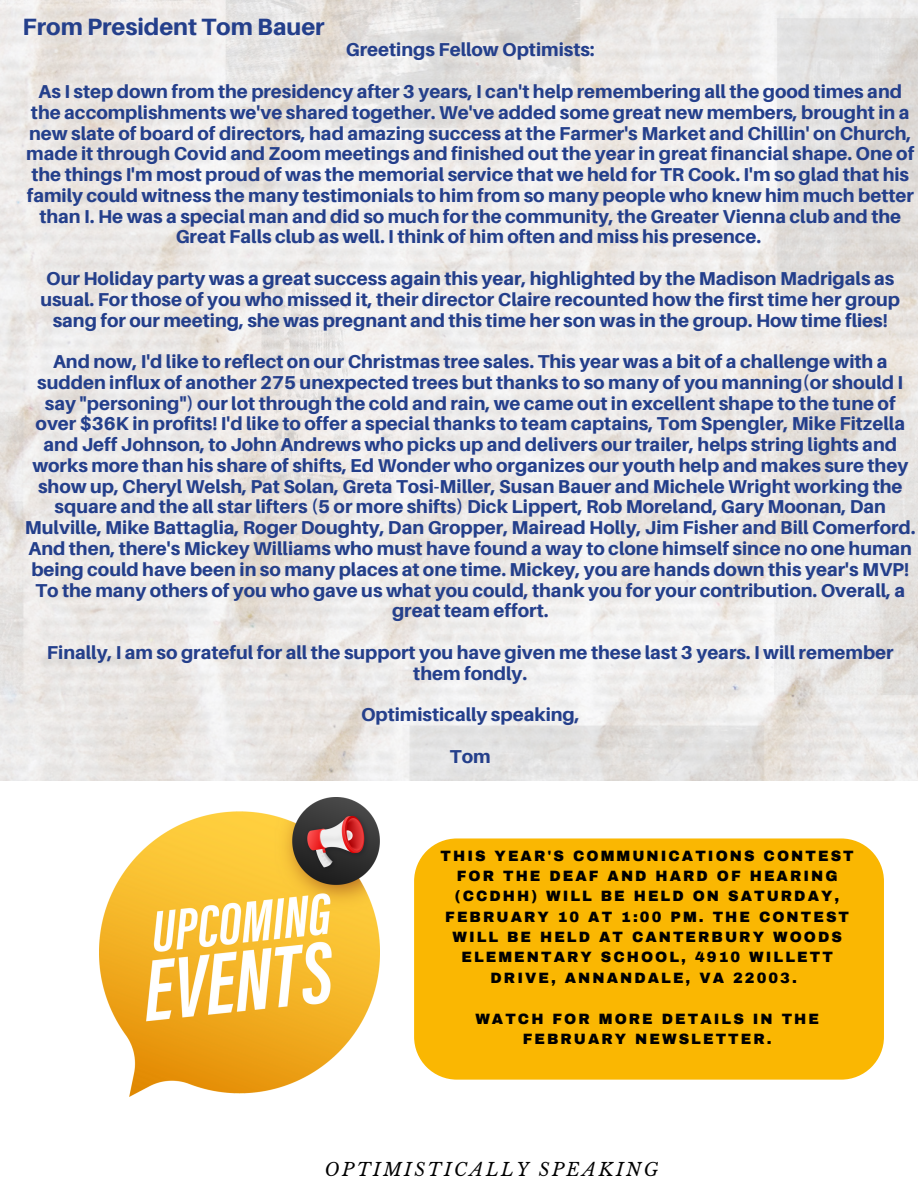
<style>
.page{position:relative;width:918px;height:1188px;background:#fff}
.page>*{position:absolute;margin:0;border:0;box-sizing:border-box;transform-origin:0 0}
.t1{font:800 23.55px "Aileron";color:#243f8b}
.t2{font:800 18.6px/20.9px "Aileron";color:#243f8b;text-align:center}
.t3{font:italic 18px "Libre Baskerville";letter-spacing:.14em;color:#000}
.t4{font:900 14.55px/20.4px "Archivo";letter-spacing:.14em;color:#000;text-align:center}
</style>
<div class="page">
<img style="left:0;top:0;width:918px;height:781px">
<img style="left:99px;top:797px;width:281px;height:300px">
<div style="left:414px;top:838px;width:470px;height:242px;background:#fab702"></div>
<p class="t1" style="left:23px;top:12px;width:303px">From President Tom Bauer</p>
<p class="t2" style="left:346px;top:39px;width:250px">Greetings Fellow Optimists:</p>
<p class="t2" style="left:26px;top:81px;width:890px">As I step down from the presidency after 3 years, I can't help remembering all the good times and the accomplishments we've shared together. We've added some great new members, brought in a new slate of board of directors, had amazing success at the Farmer's Market and Chillin' on Church, made it through Covid and Zoom meetings and finished out the year in great financial shape. One of the things I'm most proud of was the memorial service that we held for TR Cook. I'm so glad that his family could witness the many testimonials to him from so many people who knew him much better than I. He was a special man and did so much for the community, the Greater Vienna club and the Great Falls club as well. I think of him often and miss his presence.</p>
<p class="t2" style="left:40px;top:268px;width:861px">Our Holiday party was a great success again this year, highlighted by the Madison Madrigals as usual. For those of you who missed it, their director Claire recounted how the first time her group sang for our meeting, she was pregnant and this time her son was in the group. How time flies!</p>
<p class="t2" style="left:25px;top:351px;width:892px">And now, I'd like to reflect on our Christmas tree sales. This year was a bit of a challenge with a sudden influx of another 275 unexpected trees but thanks to so many of you manning(or should I say "personing") our lot through the cold and rain, we came out in excellent shape to the tune of over $36K in profits! I'd like to offer a special thanks to team captains, Tom Spengler, Mike Fitzella and Jeff Johnson, to John Andrews who picks up and delivers our trailer, helps string lights and works more than his share of shifts, Ed Wonder who organizes our youth help and makes sure they show up, Cheryl Welsh, Pat Solan, Greta Tosi-Miller, Susan Bauer and Michele Wright working the square and the all star lifters (5 or more shifts) Dick Lippert, Rob Moreland, Gary Moonan, Dan Mulville, Mike Battaglia, Roger Doughty, Dan Gropper, Mairead Holly, Jim Fisher and Bill Comerford.<br>And then, there's Mickey Williams who must have found a way to clone himself since no one human being could have been in so many places at one time. Mickey, you are hands down this year's MVP!<br>To the many others of you who gave us what you could, thank you for your contribution. Overall, a great team effort.</p>
<p class="t2" style="left:47px;top:642px;width:848px">Finally, I am so grateful for all the support you have given me these last 3 years. I will remember them fondly.</p>
<p class="t2" style="left:361px;top:704px;width:220px">Optimistically speaking,</p>
<p class="t2" style="left:450px;top:745px;width:42px">Tom</p>
<p class="t4" style="left:441px;top:845px;width:415px">THIS YEAR'S COMMUNICATIONS CONTEST<br>FOR THE DEAF AND HARD OF HEARING (CCDHH) WILL BE HELD ON SATURDAY,<br>FEBRUARY 10 AT 1:00 PM. THE CONTEST<br>WILL BE HELD AT CANTERBURY WOODS<br>ELEMENTARY SCHOOL, 4910 WILLETT<br>DRIVE, ANNANDALE, VA 22003.</p>
<p class="t4" style="left:475px;top:1009px;width:345px">WATCH FOR MORE DETAILS IN THE<br>FEBRUARY NEWSLETTER.</p>
<p class="t3" style="left:325px;top:1158px;width:335px">OPTIMISTICALLY SPEAKING</p>
</div>
